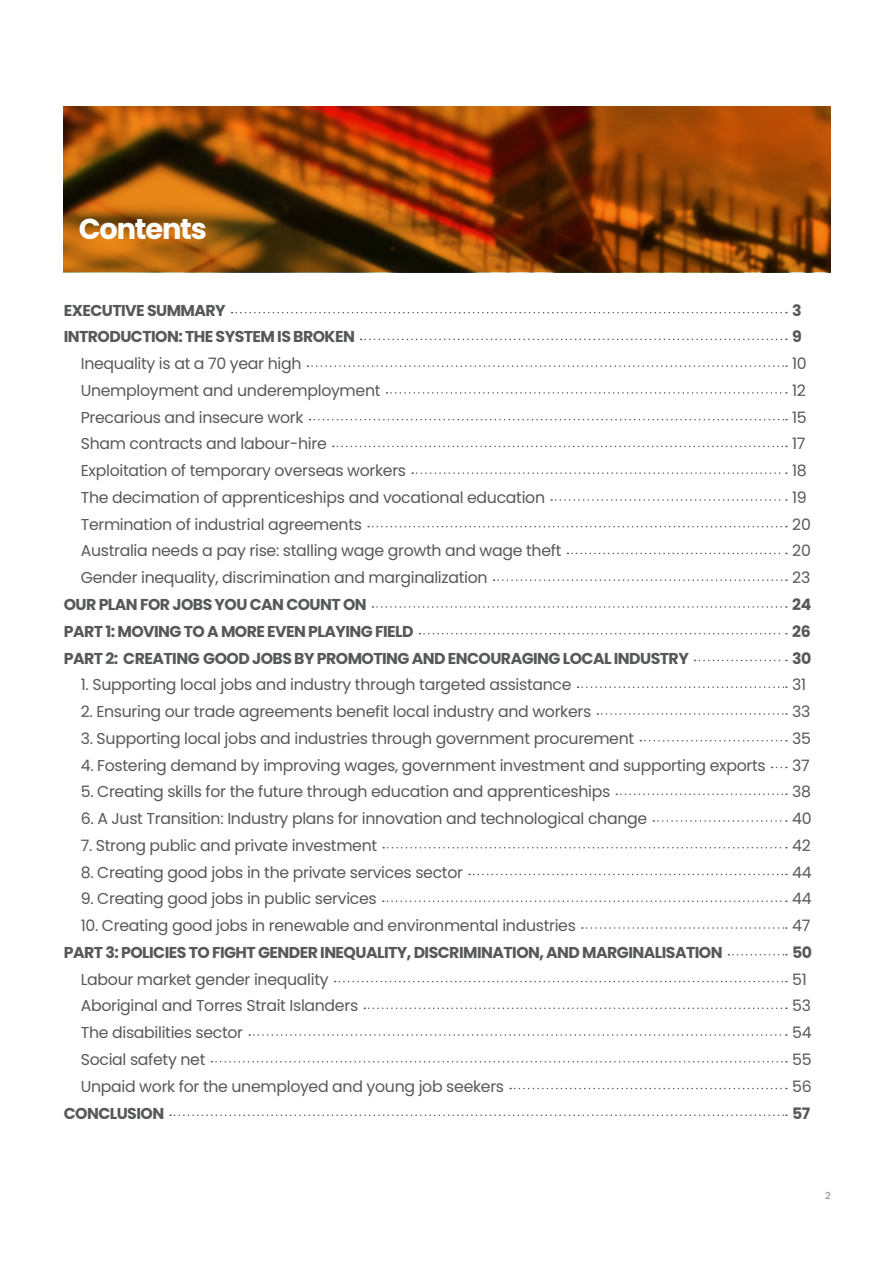
<style>
.page{position:relative;width:893px;height:1263px;background:#fff}
.page>*{position:absolute;margin:0;border:0;box-sizing:border-box;transform-origin:0 0}
.t1{font:700 28.8px "Poppins";letter-spacing:-.04em;color:#fff}
.t2{font:15.75px "Poppins";letter-spacing:-.02em;color:#57585a}
.t3{font:700 15.75px "Poppins";letter-spacing:-.035em;color:#57585a}
.t4{font:condensed 10.5px "ITC Franklin Gothic Std";color:#787a7d}
</style>
<div class="page">
<svg style="left:64px;top:106px;width:767px;height:166px;background:#893e07"></svg>
<svg style="left:232px;top:312px;width:555px;height:1px"></svg>
<svg style="left:361px;top:339px;width:426px;height:1px"></svg>
<svg style="left:307px;top:365px;width:480px;height:2px"></svg>
<svg style="left:386px;top:392px;width:401px;height:2px"></svg>
<svg style="left:310px;top:419px;width:477px;height:1px"></svg>
<svg style="left:333px;top:446px;width:454px;height:1px"></svg>
<svg style="left:412px;top:472px;width:375px;height:2px"></svg>
<svg style="left:551px;top:499px;width:236px;height:2px"></svg>
<svg style="left:368px;top:526px;width:419px;height:1px"></svg>
<svg style="left:567px;top:553px;width:220px;height:1px"></svg>
<svg style="left:494px;top:579px;width:293px;height:2px"></svg>
<svg style="left:372px;top:606px;width:415px;height:2px"></svg>
<svg style="left:419px;top:633px;width:368px;height:1px"></svg>
<svg style="left:695px;top:660px;width:92px;height:1px"></svg>
<svg style="left:578px;top:686px;width:209px;height:2px"></svg>
<svg style="left:597px;top:713px;width:190px;height:2px"></svg>
<svg style="left:640px;top:740px;width:147px;height:1px"></svg>
<svg style="left:616px;top:793px;width:171px;height:2px"></svg>
<svg style="left:653px;top:820px;width:134px;height:2px"></svg>
<svg style="left:383px;top:847px;width:404px;height:1px"></svg>
<svg style="left:469px;top:874px;width:318px;height:1px"></svg>
<svg style="left:383px;top:900px;width:404px;height:2px"></svg>
<svg style="left:582px;top:927px;width:205px;height:2px"></svg>
<svg style="left:728px;top:954px;width:59px;height:1px"></svg>
<svg style="left:335px;top:981px;width:452px;height:1px"></svg>
<svg style="left:364px;top:1007px;width:423px;height:2px"></svg>
<svg style="left:249px;top:1034px;width:538px;height:2px"></svg>
<svg style="left:211px;top:1061px;width:576px;height:1px"></svg>
<svg style="left:510px;top:1088px;width:277px;height:1px"></svg>
<svg style="left:170px;top:1114px;width:617px;height:2px"></svg>
<h1 class="t1" style="left:79px;top:212px;width:130px">Contents</h1>
<p class="t3" style="left:64px;top:301px;width:164px">EXECUTIVE SUMMARY</p>
<p class="t3" style="left:792px;top:301px;width:11px">3</p>
<p class="t3" style="left:64px;top:328px;width:293px">INTRODUCTION: THE SYSTEM IS BROKEN</p>
<p class="t3" style="left:792px;top:328px;width:11px">9</p>
<p class="t2" style="left:81px;top:354px;width:222px">Inequality is at a 70 year high</p>
<p class="t2" style="left:792px;top:354px;width:16px">10</p>
<p class="t2" style="left:81px;top:381px;width:301px">Unemployment and underemployment</p>
<p class="t2" style="left:792px;top:381px;width:15px">12</p>
<p class="t2" style="left:81px;top:408px;width:224px">Precarious and insecure work</p>
<p class="t2" style="left:792px;top:408px;width:16px">15</p>
<p class="t2" style="left:81px;top:435px;width:248px">Sham contracts and labour-hire</p>
<p class="t2" style="left:792px;top:435px;width:15px">17</p>
<p class="t2" style="left:81px;top:462px;width:327px">Exploitation of temporary overseas workers</p>
<p class="t2" style="left:792px;top:462px;width:16px">18</p>
<p class="t2" style="left:81px;top:488px;width:466px">The decimation of apprenticeships and vocational education</p>
<p class="t2" style="left:792px;top:488px;width:16px">19</p>
<p class="t2" style="left:81px;top:515px;width:283px">Termination of industrial agreements</p>
<p class="t2" style="left:792px;top:515px;width:20px">20</p>
<p class="t2" style="left:81px;top:542px;width:482px">Australia needs a pay rise: stalling wage growth and wage theft</p>
<p class="t2" style="left:792px;top:542px;width:20px">20</p>
<p class="t2" style="left:81px;top:569px;width:408px">Gender inequality, discrimination and marginalization</p>
<p class="t2" style="left:792px;top:569px;width:20px">23</p>
<p class="t3" style="left:64px;top:595px;width:304px">OUR PLAN FOR JOBS YOU CAN COUNT ON</p>
<p class="t3" style="left:792px;top:595px;width:21px">24</p>
<p class="t3" style="left:64px;top:622px;width:351px">PART 1: MOVING TO A MORE EVEN PLAYING FIELD</p>
<p class="t3" style="left:792px;top:622px;width:20px">26</p>
<p class="t3" style="left:64px;top:649px;width:627px">PART 2: CREATING GOOD JOBS BY PROMOTING AND ENCOURAGING LOCAL INDUSTRY</p>
<p class="t3" style="left:792px;top:649px;width:21px">30</p>
<p class="t2" style="left:81px;top:676px;width:492px">1. Supporting local jobs and industry through targeted assistance</p>
<p class="t2" style="left:792px;top:676px;width:16px">31</p>
<p class="t2" style="left:81px;top:702px;width:512px">2. Ensuring our trade agreements benefit local industry and workers</p>
<p class="t2" style="left:792px;top:702px;width:20px">33</p>
<p class="t2" style="left:81px;top:729px;width:555px">3. Supporting local jobs and industries through government procurement</p>
<p class="t2" style="left:792px;top:729px;width:20px">35</p>
<p class="t2" style="left:81px;top:756px;width:686px">4. Fostering demand by improving wages, government investment and supporting exports</p>
<p class="t2" style="left:792px;top:756px;width:19px">37</p>
<p class="t2" style="left:81px;top:783px;width:531px">5. Creating skills for the future through education and apprenticeships</p>
<p class="t2" style="left:792px;top:783px;width:20px">38</p>
<p class="t2" style="left:81px;top:809px;width:568px">6. A Just Transition: Industry plans for innovation and technological change</p>
<p class="t2" style="left:792px;top:809px;width:21px">40</p>
<p class="t2" style="left:81px;top:836px;width:298px">7. Strong public and private investment</p>
<p class="t2" style="left:792px;top:836px;width:20px">42</p>
<p class="t2" style="left:81px;top:863px;width:384px">8. Creating good jobs in the private services sector</p>
<p class="t2" style="left:792px;top:863px;width:21px">44</p>
<p class="t2" style="left:81px;top:890px;width:298px">9. Creating good jobs in public services</p>
<p class="t2" style="left:792px;top:890px;width:21px">44</p>
<p class="t2" style="left:81px;top:916px;width:497px">10. Creating good jobs in renewable and environmental industries</p>
<p class="t2" style="left:792px;top:916px;width:20px">47</p>
<p class="t3" style="left:64px;top:943px;width:660px">PART 3: POLICIES TO FIGHT GENDER INEQUALITY, DISCRIMINATION, AND MARGINALISATION</p>
<p class="t3" style="left:792px;top:943px;width:21px">50</p>
<p class="t2" style="left:81px;top:970px;width:249px">Labour market gender inequality</p>
<p class="t2" style="left:792px;top:970px;width:16px">51</p>
<p class="t2" style="left:81px;top:997px;width:279px">Aboriginal and Torres Strait Islanders</p>
<p class="t2" style="left:792px;top:997px;width:20px">53</p>
<p class="t2" style="left:81px;top:1023px;width:164px">The disabilities sector</p>
<p class="t2" style="left:792px;top:1023px;width:21px">54</p>
<p class="t2" style="left:81px;top:1050px;width:126px">Social safety net</p>
<p class="t2" style="left:792px;top:1050px;width:21px">55</p>
<p class="t2" style="left:81px;top:1077px;width:425px">Unpaid work for the unemployed and young job seekers</p>
<p class="t2" style="left:792px;top:1077px;width:21px">56</p>
<p class="t3" style="left:64px;top:1104px;width:102px">CONCLUSION</p>
<p class="t3" style="left:792px;top:1104px;width:20px">57</p>
<p class="t4" style="left:825px;top:1190px;width:7px">2</p>
</div>
